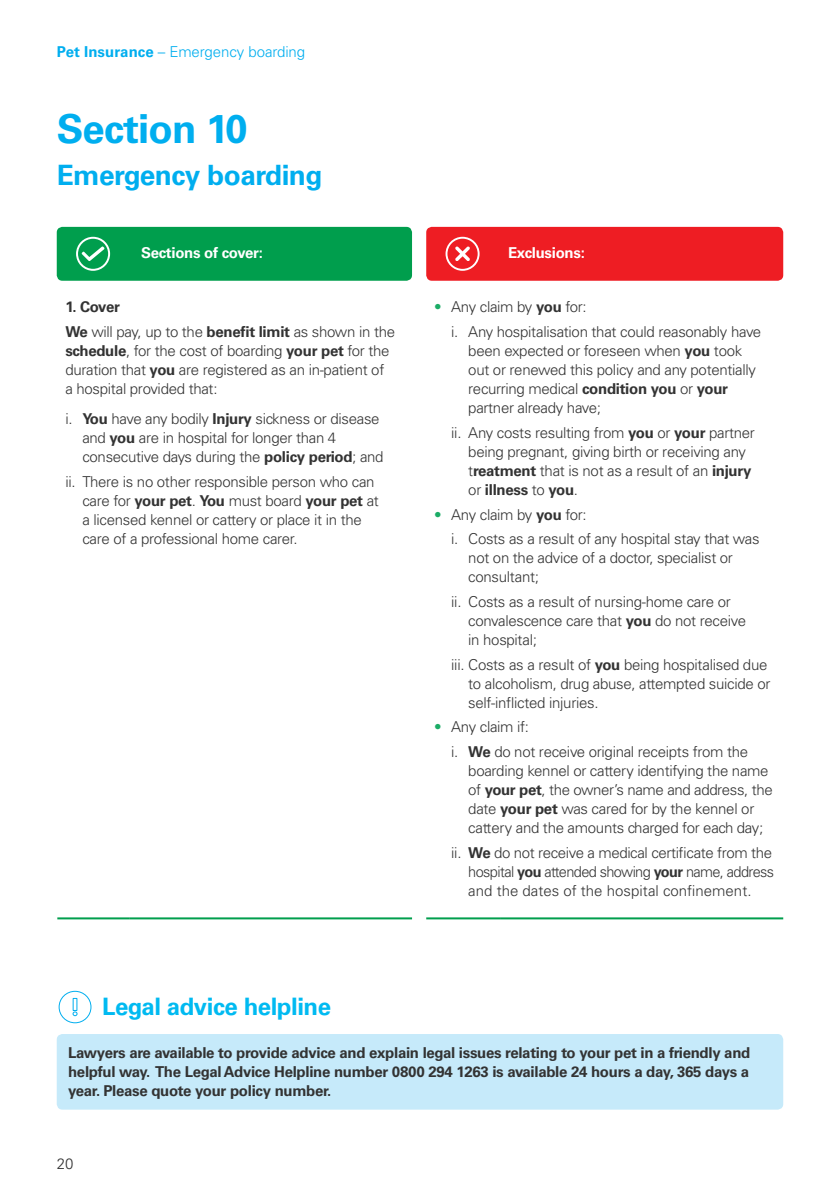
<style>
.page{position:relative;width:840px;height:1191px;background:#fff}
.page>*{position:absolute;margin:0;border:0;box-sizing:border-box;transform-origin:0 0}
.t1{font:700 40px "Univers LT";letter-spacing:-.02em;color:#00aeef}
.t2{font:700 28px "Univers LT";letter-spacing:-.02em;color:#00aeef}
.t3{font:700 24px "Univers LT";letter-spacing:-.02em;color:#00baf1}
.t4{font:300 15px/19px "Univers LT";letter-spacing:-.02em;color:#333}
.t5{font:700 15px/19px "Univers LT";letter-spacing:-.02em;color:#333;text-align:justify}
.t6{font:300 15px "Univers LT";letter-spacing:-.01em;color:#00aeef}
.t7{font:700 15px "Univers LT";letter-spacing:-.02em;color:#fff}
.s1{font-weight:700}
.s2{color:#1bac66}
</style>
<div class="page">
<div style="left:57px;top:227px;width:355px;height:54px;background:#009e4d;border-radius:6px"></div>
<div style="left:426px;top:227px;width:356px;height:54px;background:#ee1d23;border-radius:6px"></div>
<hr style="left:57px;top:917px;width:72px;height:2px;background:#009e4d">
<hr style="left:129px;top:917px;width:283px;height:2px;background:#009e4d">
<hr style="left:426px;top:917px;width:73px;height:2px;background:#009e4d">
<hr style="left:499px;top:917px;width:283px;height:2px;background:#009e4d">
<svg style="left:82px;top:246px;width:22px;height:15px"></svg>
<div style="left:76px;top:237px;width:34px;height:34px;border:2px solid #fff;border-radius:50%"></div>
<svg style="left:455px;top:246px;width:14px;height:15px"></svg>
<div style="left:445px;top:237px;width:34px;height:34px;border:2px solid #fff;border-radius:50%"></div>
<div style="left:57px;top:1034px;width:725px;height:75px;background:#c6eafa;border-radius:6px"></div>
<div style="left:59px;top:991px;width:32px;height:32px;border:1px solid #00aeef;border-radius:50%"></div>
<svg style="left:73px;top:1011px;width:4px;height:5px"></svg>
<p class="t6" style="left:57px;top:42px;width:250px"><span class="s1">Pet Insurance</span> – Emergency boarding</p>
<h1 class="t1" style="left:57px;top:106px;width:192px">Section 10</h1>
<h2 class="t2" style="left:57px;top:159px;width:267px">Emergency boarding</h2>
<p class="t7" style="left:141px;top:244px;width:123px">Sections of cover:</p>
<p class="t7" style="left:507px;top:244px;width:78px">Exclusions:</p>
<p class="t4" style="left:65px;top:294px;width:331px;line-height:24.6px"><span class="s1">1. Cover<br>We</span> will pay, up to the <span class="s1">benefit limit</span> as shown in the</p>
<p class="t4" style="left:65px;top:341px;width:325px"><span class="s1">schedule</span>, for the cost of boarding <span class="s1">your pet</span> for the duration that <span class="s1">you</span> are registered as an in-patient of a hospital provided that:</p>
<p class="t4" style="left:82px;top:409px;width:302px;text-indent:-17px">i. <span class="s1">You</span> have any bodily <span class="s1">Injury</span> sickness or disease and <span class="s1">you</span> are in hospital for longer than 4 consecutive days during the <span class="s1">policy period</span>; and</p>
<p class="t4" style="left:82px;top:472px;width:298px;text-indent:-17px">ii. There is no other responsible person who can care for <span class="s1">your pet</span>. <span class="s1">You</span> must board <span class="s1">your pet</span> at a licensed kennel or cattery or place it in the care of a professional home carer.</p>
<h3 class="t3" style="left:102px;top:992px;width:230px">Legal advice helpline</h3>
<p class="t4" style="left:451px;top:295px;width:311px;line-height:24.6px;text-indent:-17px"><span class="s2">•</span> Any claim by <span class="s1">you</span> for:<br>i. Any hospitalisation that could reasonably have</p>
<p class="t4" style="left:468px;top:341px;width:289px">been expected or foreseen when <span class="s1">you</span> took out or renewed this policy and any potentially recurring medical <span class="s1">condition you</span> or <span class="s1">your </span>partner already have;</p>
<p class="t4" style="left:468px;top:423px;width:288px;text-indent:-17px">ii. Any costs resulting from <span class="s1">you</span> or <span class="s1">your</span> partner being pregnant, giving birth or receiving any t<span class="s1">reatment</span> that is not as a result of an <span class="s1">injury </span>or <span class="s1">illness</span> to <span class="s1">you</span>.</p>
<p class="t4" style="left:451px;top:502px;width:309px;line-height:24.6px;text-indent:-17px"><span class="s2">•</span> Any claim by <span class="s1">you</span> for:<br>i. Costs as a result of any hospital stay that was</p>
<p class="t4" style="left:468px;top:548px;width:266px">not on the advice of a doctor, specialist or consultant;</p>
<p class="t4" style="left:468px;top:592px;width:279px;text-indent:-17px">ii. Costs as a result of nursing-home care or convalescence care that <span class="s1">you</span> do not receive in hospital;</p>
<p class="t4" style="left:468px;top:655px;width:303px;text-indent:-17px">iii. Costs as a result of <span class="s1">you</span> being hospitalised due to alcoholism, drug abuse, attempted suicide or self-inflicted injuries.</p>
<p class="t4" style="left:451px;top:714px;width:298px;line-height:24.6px;text-indent:-17px"><span class="s2">•</span> Any claim if:<br>i. <span class="s1">We</span> do not receive original receipts from the</p>
<p class="t4" style="left:468px;top:761px;width:306px">boarding kennel or cattery identifying the name of <span class="s1">your pet</span>, the owner’s name and address, the date <span class="s1">your pet</span> was cared for by the kennel or cattery and the amounts charged for each day;</p>
<p class="t4" style="left:468px;top:843px;width:307px;text-indent:-17px">ii. <span class="s1">We</span> do not receive a medical certificate from the hospital <span class="s1">you</span> attended showing <span class="s1">your</span> name, address and the dates of the hospital confinement.</p>
<p class="t5" style="left:68px;top:1043px;width:683px">Lawyers are available to provide advice and explain legal issues relating to your pet in a friendly and helpful way. The Legal Advice Helpline number 0800 294 1263 is available 24 hours a day, 365 days a year. Please quote your policy number.</p>
<p class="t4" style="left:57px;top:1153px;width:18px">20</p>
</div>
